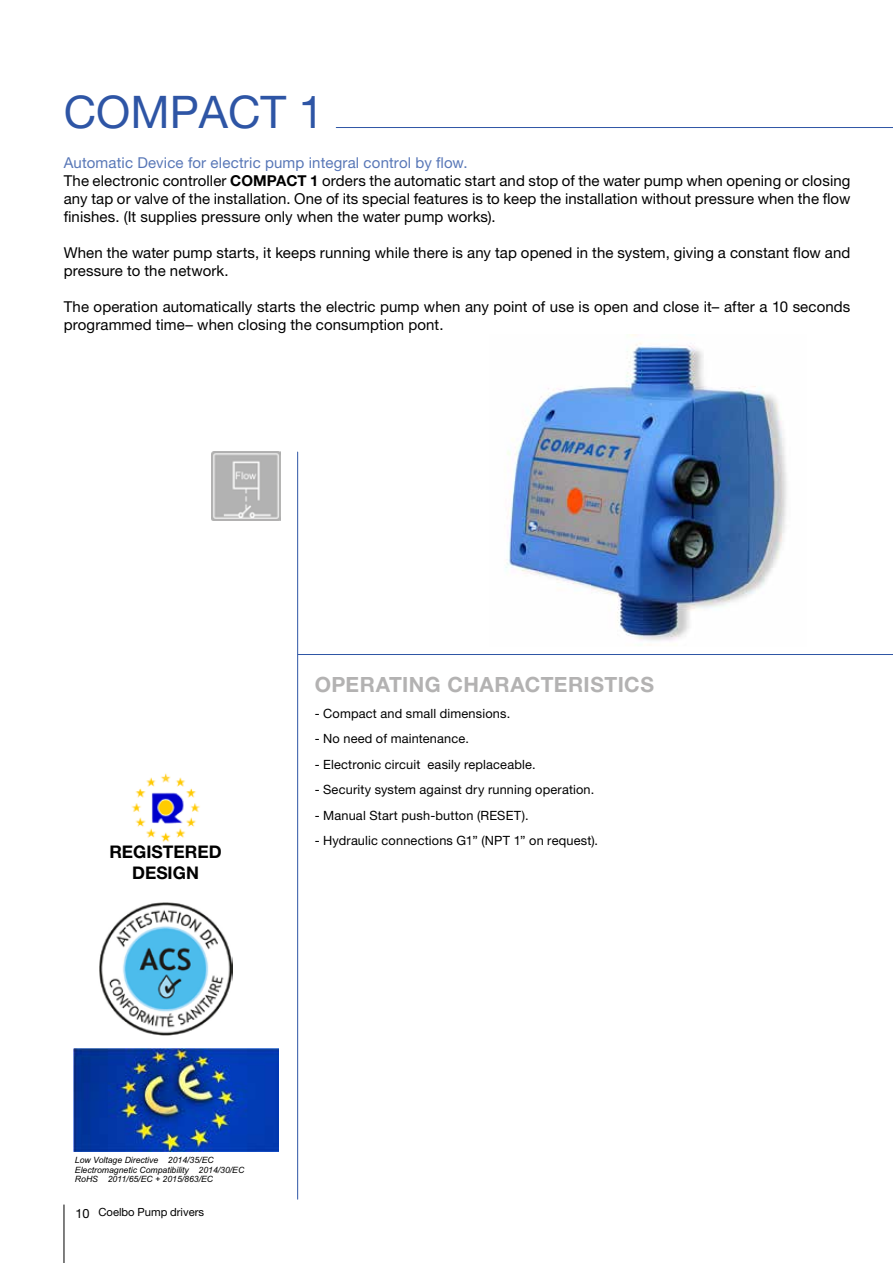
<style>
.page{position:relative;width:893px;height:1263px;background:#fff}
.page>*{position:absolute;margin:0;border:0;box-sizing:border-box;transform-origin:0 0}
.t1{font:45px "Helvetica Neue";color:#2e55a5}
.t2{font:700 21px "Helvetica Neue";letter-spacing:.02em;color:#b3b2b2}
.t3{font:700 17.4px/20.9px "Helvetica Neue";color:#000;text-align:center}
.t4{font:15px/18px "Helvetica Neue";letter-spacing:.005em;color:#000}
.t5{font:12.75px "Helvetica Neue";letter-spacing:.015em;color:#000}
.t6{font:11.25px "Helvetica Neue";color:#000}
.t7{font:italic 8.7px/9.6px "Arial";color:#000}
.s1{color:#5877b7}
.s2{font-weight:700}
</style>
<div class="page">
<hr style="left:64px;top:1204px;width:1px;height:59px;background:#000">
<hr style="left:297px;top:452px;width:1px;height:747px;background:#2e55a5">
<img style="left:505px;top:334px;width:282px;height:311px">
<img style="left:211px;top:452px;width:70px;height:69px">
<hr style="left:298px;top:654px;width:595px;height:1px;background:#2e55a5">
<hr style="left:336px;top:127px;width:557px;height:1px;background:#2e55a5">
<img style="left:74px;top:1048px;width:205px;height:103px">
<img style="left:99px;top:902px;width:134px;height:133px">
<img style="left:131px;top:773px;width:69px;height:69px">
<h1 class="t1" style="left:64px;top:85px;width:262px">COMPACT 1</h1>
<p class="t4" style="left:64px;top:153px;width:788px"><span class="s1">Automatic Device for electric pump integral control by flow.<br></span>The electronic controller <span class="s2">COMPACT 1</span> orders the automatic start and stop of the water pump when opening or closing any tap or valve of the installation. One of its special features is to keep the installation without pressure when the flow finishes. (It supplies pressure only when the water pump works).</p>
<p class="t4" style="left:64px;top:243px;width:788px">When the water pump starts, it keeps running while there is any tap opened in the system, giving a constant flow and pressure to the network.</p>
<p class="t4" style="left:64px;top:297px;width:788px">The operation automatically starts the electric pump when any point of use is open and close it– after a 10 seconds programmed time– when closing the consumption pont.</p>
<p class="t3" style="left:109px;top:841px;width:114px">REGISTERED<br>DESIGN</p>
<h2 class="t2" style="left:315px;top:672px;width:341px">OPERATING CHARACTERISTICS</h2>
<p class="t5" style="left:315px;top:706px;width:197px">- Compact and small dimensions.</p>
<p class="t5" style="left:315px;top:731px;width:156px">- No need of maintenance.</p>
<p class="t5" style="left:315px;top:756px;width:222px">- Electronic circuit easily replaceable.</p>
<p class="t5" style="left:315px;top:782px;width:281px">- Security system against dry running operation.</p>
<p class="t5" style="left:315px;top:807px;width:215px">- Manual Start push-button (RESET).</p>
<p class="t5" style="left:315px;top:833px;width:285px">- Hydraulic connections G1” (NPT 1” on request).</p>
<p class="t7" style="left:75px;top:1155px;width:171px">Low Voltage Directive 2014/35/EC<br>Electromagnetic Compatibility 2014/30/EC<br>RoHS 2011/65/EC + 2015/863/EC</p>
<p class="t5" style="left:75px;top:1205px;width:16px">10</p>
<p class="t6" style="left:99px;top:1205px;width:107px">Coelbo Pump drivers</p>
</div>
